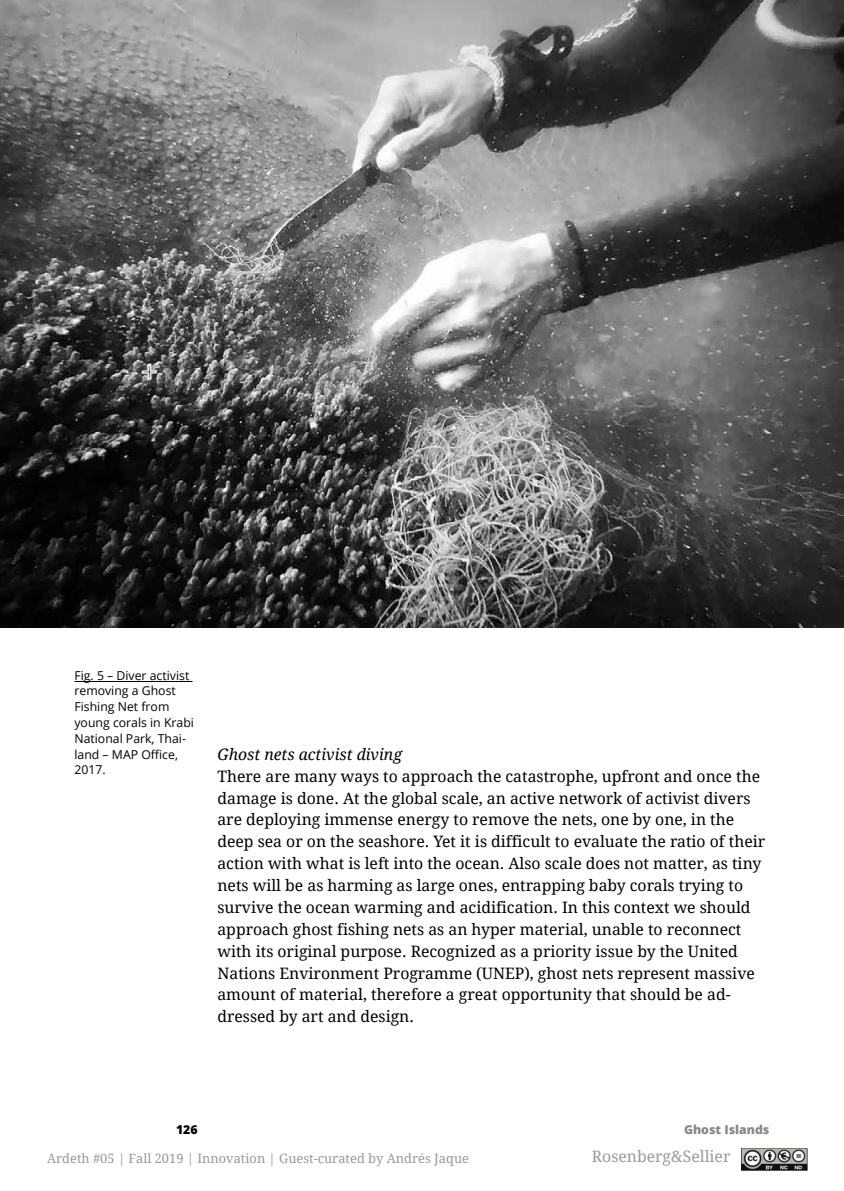
<style>
.page{position:relative;width:844px;height:1191px;background:#fff}
.page>*{position:absolute;margin:0;border:0;box-sizing:border-box;transform-origin:0 0}
.t1{font:15.75px/21.9px "Droid Serif";color:#000}
.t2{font:italic 15.75px "Droid Serif";color:#000}
.t3{font:15.75px "Droid Serif";color:#999}
.t4{font:12.95px "Droid Serif";color:#999}
.t5{font:12.25px/15.8px "Open Sans";color:#000}
.t6{font:800 12.25px "Open Sans";color:#87888a}
.t7{font:800 12.25px "Open Sans";color:#000}
</style>
<div class="page">
<img style="left:0;top:0;width:843px;height:627px">
<hr style="left:74px;top:681px;width:118px;height:1px;background:#000">
<img style="left:741px;top:1148px;width:66px;height:22px">
<p class="t5" style="left:74px;top:667px;width:121px">Fig. 5 – Diver activist removing a Ghost<br>Fishing Net from young corals in Krabi<br>National Park, Thai&shy;land – MAP Office,<br>2017.</p>
<p class="t2" style="left:217px;top:745px;width:186px">Ghost nets activist diving</p>
<p class="t1" style="left:217px;top:765px;width:549px">There are many ways to approach the catastrophe, upfront and once the damage is done. At the global scale, an active network of activist divers are deploying immense energy to remove the nets, one by one, in the deep sea or on the seashore. Yet it is difficult to evaluate the ratio of their action with what is left into the ocean. Also scale does not matter, as tiny nets will be as harming as large ones, entrapping baby corals trying to survive the ocean warming and acidification. In this context we should approach ghost fishing nets as an hyper material, unable to reconnect with its original purpose. Recognized as a priority issue by the United Nations Environment Programme (UNEP), ghost nets represent massive amount of material, therefore a great opportunity that should be ad&shy;dressed by art and design.</p>
<p class="t7" style="left:176px;top:1119px;width:23px">126</p>
<p class="t6" style="left:683px;top:1119px;width:87px">Ghost Islands</p>
<p class="t4" style="left:47px;top:1150px;width:423px">Ardeth #05 | Fall 2019 | Innovation | Guest-curated by Andrés Jaque</p>
<p class="t3" style="left:591px;top:1147px;width:140px">Rosenberg&amp;Sellier</p>
</div>
